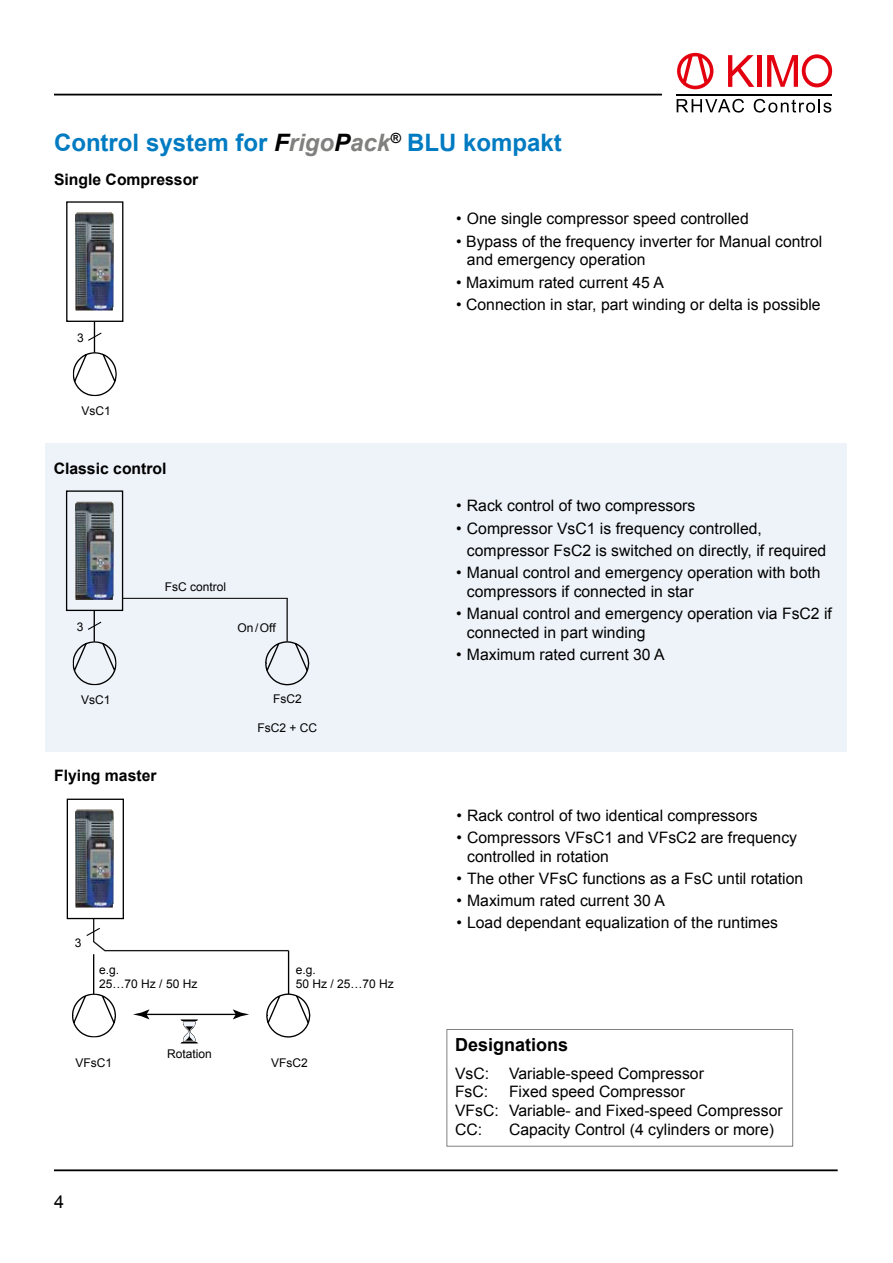
<style>
.page{position:relative;width:893px;height:1263px;background:#fff}
.page>*{position:absolute;margin:0;border:0;box-sizing:border-box;transform-origin:0 0}
.t1{font:700 24px "Arial";color:#007bc2}
.t2{font:700 18px "Arial";color:#000}
.t3{font:18px "Arial";color:#000}
.t4{font:15.75px/18.9px "Arial";color:#000}
.t5{font:700 15.75px "Arial";color:#000}
.t6{font:12px/14.4px "Arial";color:#000}
.s1{font-style:italic;color:#000}
.s2{font-style:italic;color:#80807f}
</style>
<div class="page">
<svg style="left:677px;top:53px;width:36px;height:36px"></svg>
<div style="left:757px;top:55px;width:5px;height:32px;background:#e3000f"></div>
<svg style="left:767px;top:54px;width:65px;height:33px"></svg>
<svg style="left:728px;top:55px;width:26px;height:32px"></svg>
<svg style="left:677px;top:99px;width:67px;height:14px"></svg>
<svg style="left:754px;top:99px;width:77px;height:14px"></svg>
<hr style="left:676px;top:94px;width:156px;height:1px;background:#000">
<hr style="left:54px;top:94px;width:608px;height:1px;background:#000">
<hr style="left:54px;top:1169px;width:784px;height:2px;background:#000">
<div style="left:46px;top:443px;width:801px;height:309px;background:#edf3f9"></div>
<svg style="left:72px;top:641px;width:45px;height:44px"></svg>
<svg style="left:265px;top:641px;width:44px;height:44px"></svg>
<hr style="left:123px;top:598px;width:165px;height:1px;background:#1b1c1a">
<hr style="left:94px;top:610px;width:1px;height:32px;background:#000">
<hr style="left:286px;top:598px;width:2px;height:44px;background:#1b1c1a">
<div style="left:66px;top:490px;width:57px;height:121px;border:1px solid #000"></div>
<svg style="left:88px;top:621px;width:14px;height:10px"></svg>
<svg style="left:181px;top:1019px;width:17px;height:24px"></svg>
<svg style="left:72px;top:993px;width:44px;height:44px"></svg>
<svg style="left:266px;top:993px;width:44px;height:44px"></svg>
<hr style="left:93px;top:954px;width:1px;height:40px;background:#000">
<hr style="left:288px;top:951px;width:1px;height:43px;background:#000">
<div style="left:67px;top:799px;width:57px;height:120px;border:1px solid #000"></div>
<hr style="left:144px;top:1014px;width:94px;height:1px;background:#000">
<svg style="left:133px;top:1009px;width:16px;height:10px"></svg>
<svg style="left:233px;top:1009px;width:16px;height:10px"></svg>
<svg style="left:85px;top:917px;width:205px;height:35px"></svg>
<svg style="left:73px;top:352px;width:44px;height:44px"></svg>
<hr style="left:94px;top:309px;width:1px;height:44px;background:#000">
<div style="left:67px;top:202px;width:56px;height:119px;background:#fff"></div>
<div style="left:66px;top:201px;width:57px;height:121px;border:1px solid #000"></div>
<svg style="left:88px;top:332px;width:14px;height:10px"></svg>
<div style="left:446px;top:1029px;width:347px;height:117px;border:1px solid #80807f"></div>
<img style="left:75px;top:502px;width:39px;height:98px">
<img style="left:75px;top:212px;width:39px;height:99px">
<img style="left:75px;top:809px;width:39px;height:99px">
<h1 class="t1" style="left:54px;top:126px;width:509px">Control system for <span class="s1">F</span><span class="s2">rigo</span><span class="s1">P</span><span class="s2">ack</span><sup>®</sup> BLU kompakt</h1>
<p class="t5" style="left:54px;top:169px;width:146px">Single Compressor</p>
<p class="t6" style="left:77px;top:330px;width:8px">3</p>
<p class="t6" style="left:81px;top:404px;width:31px">VsC1</p>
<p class="t5" style="left:54px;top:458px;width:114px">Classic control</p>
<p class="t6" style="left:77px;top:619px;width:8px">3</p>
<p class="t6" style="left:165px;top:580px;width:63px">FsC control</p>
<p class="t6" style="left:238px;top:621px;width:40px">On/Off</p>
<p class="t6" style="left:81px;top:693px;width:31px">VsC1</p>
<p class="t6" style="left:273px;top:692px;width:30px">FsC2</p>
<p class="t6" style="left:258px;top:721px;width:61px">FsC2 + CC</p>
<p class="t5" style="left:54px;top:765px;width:104px">Flying master</p>
<p class="t6" style="left:75px;top:936px;width:8px">3</p>
<p class="t6" style="left:99px;top:962px;width:100px">e.g.<br>25…70 Hz / 50 Hz</p>
<p class="t6" style="left:296px;top:962px;width:100px">e.g.<br>50 Hz / 25…70 Hz</p>
<p class="t6" style="left:167px;top:1047px;width:46px">Rotation</p>
<p class="t6" style="left:76px;top:1055px;width:38px">VFsC1</p>
<p class="t6" style="left:271px;top:1055px;width:38px">VFsC2</p>
<p class="t3" style="left:54px;top:1190px;width:12px">4</p>
<p class="t4" style="left:456px;top:210px;width:294px">• One single compressor speed controlled</p>
<p class="t4" style="left:467px;top:232px;width:357px;text-indent:-11px">• Bypass of the frequency inverter for Manual control and emergency operation</p>
<p class="t4" style="left:456px;top:273px;width:209px">• Maximum rated current 45 A</p>
<p class="t4" style="left:456px;top:295px;width:366px">• Connection in star, part winding or delta is possible</p>
<p class="t4" style="left:456px;top:497px;width:241px">• Rack control of two compressors</p>
<p class="t4" style="left:467px;top:517px;width:361px;line-height:22px;text-indent:-11px">• Compressor VsC1 is frequency controlled, compressor FsC2 is switched on directly, if required</p>
<p class="t4" style="left:467px;top:563px;width:355px;text-indent:-11px">• Manual control and emergency operation with both compressors if connected in star</p>
<p class="t4" style="left:467px;top:604px;width:367px;text-indent:-11px">• Manual control and emergency operation via FsC2 if connected in part winding</p>
<p class="t4" style="left:456px;top:645px;width:210px">• Maximum rated current 30 A</p>
<p class="t4" style="left:456px;top:806px;width:303px">• Rack control of two identical compressors</p>
<p class="t4" style="left:467px;top:828px;width:331px;text-indent:-11px">• Compressors VFsC1 and VFsC2 are frequency controlled in rotation</p>
<p class="t4" style="left:456px;top:869px;width:348px">• The other VFsC functions as a FsC until rotation</p>
<p class="t4" style="left:456px;top:891px;width:210px">• Maximum rated current 30 A</p>
<p class="t4" style="left:456px;top:913px;width:323px">• Load dependant equalization of the runtimes</p>
<p class="t2" style="left:455px;top:1033px;width:115px">Designations</p>
<p class="t4" style="left:455px;top:1064px;width:36px">VsC:</p>
<p class="t4" style="left:509px;top:1064px;width:196px">Variable-speed Compressor</p>
<p class="t4" style="left:455px;top:1083px;width:35px">FsC:</p>
<p class="t4" style="left:455px;top:1083px;width:329px;text-indent:54px">Fixed speed Compressor<br>VFsC: Variable- and Fixed-speed Compressor<br>CC:</p>
<p class="t4" style="left:509px;top:1120px;width:267px">Capacity Control (4 cylinders or more)</p>
</div>
